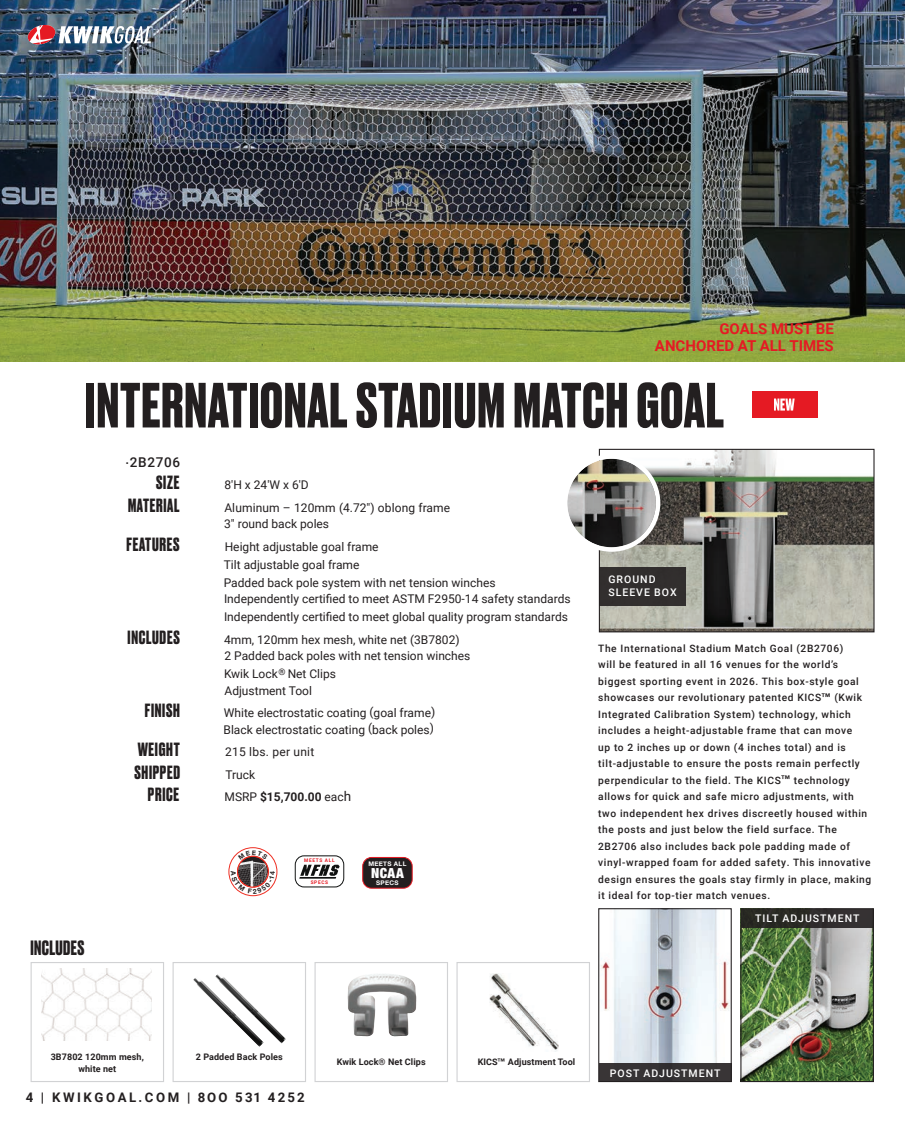
<style>
.page{position:relative;width:905px;height:1134px;background:#fff}
.page>*{position:absolute;margin:0;border:0;box-sizing:border-box;transform-origin:0 0}
.Paragraph_Style_2{font:700 60px "Druk";letter-spacing:.02em;color:#231f20}
.No_Spacing{font:700 19.5px "Druk";letter-spacing:.02em;color:#231f20}
.t1{font:700 18px "Druk";letter-spacing:.04em;color:#231f20}
.t2{font:700 15px "Roboto";color:#e51a23}
.t3{font:900 condensed 13.8px "Helvetica Neue";color:#fff}
.t4{font:500 13.5px "Roboto";letter-spacing:.05em;color:#231f20}
.t5{font:700 13.2px "Roboto";letter-spacing:.19em;color:#231f20}
.t6{font:12px "Roboto";color:#231f20}
.t7{font:700 12px "Roboto";color:#231f20}
.t8{font:12px "Roboto";letter-spacing:.02em;color:#231f20}
.t9{font:500 10.5px "Roboto";letter-spacing:.095em;color:#fff}
.t10{font:500 10.2px/16.5px "Roboto";letter-spacing:.06em;color:#231f20}
.t11{font:700 9px "Roboto";letter-spacing:.01em;color:#231f20}
.t12{font:700 6.3px "Helvetica Neue";letter-spacing:.05em;color:#fff}
.t13{font:700 4.95px "Roboto";letter-spacing:.14em;color:#e51a23}
.s1{font-weight:400}
.s2{font-weight:400;font-size:13.5px}
.s3{font-family:"ITC Avant Garde Std";font-size:9px}
</style>
<div class="page">
<div style="left:363px;top:857px;width:49px;height:31px;background:#231f20;border-radius:9px"></div>
<div style="left:362px;top:857px;width:50px;height:32px;border:1px solid #e51a23;border-radius:9px"></div>
<svg style="left:295px;top:853px;width:48px;height:27px"></svg>
<div style="left:295px;top:856px;width:49px;height:31px;border:1px solid #101211;border-radius:9px"></div>
<svg style="left:299px;top:865px;width:40px;height:14px"></svg>
<svg style="left:229px;top:848px;width:48px;height:48px"></svg>
<div style="left:228px;top:847px;width:49px;height:49px;border:1px solid #ee2e22;border-radius:50%"></div>
<svg style="left:237px;top:856px;width:31px;height:31px"></svg>
<img style="left:238px;top:861px;width:14px;height:6px">
<div style="left:237px;top:856px;width:31px;height:31px;border:1px solid #ee2e22;border-radius:50%"></div>
<div style="left:752px;top:392px;width:65px;height:26px;background:#e51a23"></div>
<svg style="left:774px;top:399px;width:20px;height:12px"></svg>
<div style="left:31px;top:962px;width:133px;height:120px;background:#fff;border:1px solid #d1d2d4"></div>
<img style="left:42px;top:969px;width:110px;height:71px">
<img style="left:0;top:0;width:904px;height:362px">
<svg style="left:314px;top:962px;width:134px;height:120px"></svg>
<img style="left:349px;top:973px;width:31px;height:11px">
<div style="left:172px;top:962px;width:134px;height:120px;background:#fff;border:1px solid #d1d2d4"></div>
<img style="left:193px;top:978px;width:70px;height:69px">
<img style="left:215px;top:974px;width:71px;height:69px">
<img style="left:742px;top:927px;width:129px;height:153px">
<div style="left:740px;top:908px;width:133px;height:174px;border:1px solid #231f20"></div>
<div style="left:741px;top:909px;width:132px;height:18px;background:#2e2c29"></div>
<img style="left:600px;top:910px;width:129px;height:154px">
<div style="left:598px;top:908px;width:133px;height:174px;border:1px solid #231f20"></div>
<div style="left:599px;top:1064px;width:132px;height:18px;background:#363435"></div>
<img style="left:601px;top:451px;width:271px;height:179px">
<div style="left:599px;top:449px;width:275px;height:183px;border:1px solid #231f20"></div>
<div style="left:599px;top:567px;width:87px;height:39px;background:#322e2e"></div>
<img style="left:567px;top:459px;width:88px;height:88px;border-radius:44px">
<div style="left:562px;top:454px;width:98px;height:98px;border:4px solid #fff;border-radius:50%"></div>
<div style="left:456px;top:962px;width:134px;height:120px;background:#fff;border:1px solid #d1d2d4"></div>
<img style="left:489px;top:973px;width:70px;height:78px">
<img style="left:27px;top:24px;width:126px;height:22px">
<svg style="left:238px;top:850px;width:30px;height:10px"></svg>
<svg style="left:231px;top:871px;width:44px;height:23px"></svg>
<p class="t2" style="left:719px;top:318px;width:116px">GOALS MUST BE</p>
<p class="t2" style="left:655px;top:335px;width:180px">ANCHORED AT ALL TIMES</p>
<p class="Paragraph_Style_2" style="left:85px;top:364px;width:640px">INTERNATIONAL STADIUM MATCH GOAL</p>
<p class="t4" style="left:125px;top:452px;width:56px">.2B2706</p>
<p class="t1" style="left:156px;top:470px;width:25px">SIZE</p>
<p class="t6" style="left:224px;top:476px;width:86px">8′H x 24′W x 6′D</p>
<p class="t1" style="left:128px;top:493px;width:53px">MATERIAL</p>
<p class="t6" style="left:224px;top:499px;width:227px">Aluminum – 120mm (4.72″) oblong frame</p>
<p class="t6" style="left:224px;top:515px;width:107px">3″ round back poles</p>
<p class="t1" style="left:126px;top:532px;width:55px">FEATURES</p>
<p class="t6" style="left:225px;top:538px;width:155px">Height adjustable goal frame</p>
<p class="t6" style="left:224px;top:556px;width:137px">Tilt adjustable goal frame</p>
<p class="t6" style="left:224px;top:574px;width:273px">Padded back pole system with net tension winches</p>
<p class="t6" style="left:224px;top:590px;width:348px">Independently certified to meet ASTM F2950-14 safety standards</p>
<p class="t6" style="left:224px;top:608px;width:345px">Independently certified to meet global quality program standards</p>
<p class="t1" style="left:128px;top:625px;width:54px">INCLUDES</p>
<p class="t6" style="left:224px;top:631px;width:237px">4mm, 120mm hex mesh, white net (3B7802)</p>
<p class="t6" style="left:224px;top:647px;width:247px">2 Padded back poles with net tension winches</p>
<p class="t6" style="left:224px;top:665px;width:113px">Kwik Lock<sup>®</sup> Net Clips</p>
<p class="t6" style="left:224px;top:682px;width:89px">Adjustment Tool</p>
<p class="t1" style="left:145px;top:698px;width:37px">FINISH</p>
<p class="t6" style="left:224px;top:704px;width:213px">White electrostatic coating (goal frame)</p>
<p class="t6" style="left:223px;top:721px;width:212px">Black electrostatic coating (back poles)</p>
<p class="t1" style="left:138px;top:737px;width:43px">WEIGHT</p>
<p class="t8" style="left:225px;top:743px;width:91px">215 lbs. per unit</p>
<p class="t1" style="left:134px;top:760px;width:47px">SHIPPED</p>
<p class="t6" style="left:225px;top:766px;width:31px">Truck</p>
<p class="t1" style="left:148px;top:782px;width:33px">PRICE</p>
<p class="t7" style="left:224px;top:788px;width:128px"><span class="s1">MSRP</span> $15,700.00 <span class="s1">eac</span><span class="s2">h</span></p>
<p class="t9" style="left:608px;top:572px;width:49px">GROUND</p>
<p class="t9" style="left:608px;top:585px;width:70px">SLEEVE BOX</p>
<p class="t10" style="left:598px;top:640px;width:274px">The International Stadium Match Goal (2B2706)<br>will be featured in all 16 venues for the world’s biggest sporting event in 2026. This box-style goal showcases our revolutionary patented KICS<span class="s3">™</span> (Kwik Integrated Calibration System) technology, which includes a height-adjustable frame that can move<br>up to 2 inches up or down (4 inches total) and is tilt-adjustable to ensure the posts remain perfectly perpendicular to the field. The KICS<span class="s3">™</span> technology allows for quick and safe micro adjustments, with two independent hex drives discreetly housed within the posts and just below the field surface. The 2B2706 also includes back pole padding made of vinyl-wrapped foam for added safety. This innovative design ensures the goals stay firmly in place, making it ideal for top-tier match venues.</p>
<p class="t9" style="left:755px;top:911px;width:106px">TILT ADJUSTMENT</p>
<p class="t13" style="left:304px;top:857px;width:32px">MEETS ALL</p>
<p class="t13" style="left:311px;top:879px;width:19px">SPECS</p>
<p class="t12" style="left:368px;top:859px;width:40px">MEETS ALL</p>
<p class="t3" style="left:371px;top:862px;width:34px">NCAA</p>
<p class="t12" style="left:376px;top:878px;width:24px">SPECS</p>
<p class="No_Spacing" style="left:31px;top:935px;width:55px">INCLUDES</p>
<p class="t11" style="left:51px;top:1050px;width:95px">3B7802 120mm mesh,</p>
<p class="t11" style="left:78px;top:1062px;width:39px">white net</p>
<p class="t11" style="left:196px;top:1050px;width:88px">2 Padded Back Poles</p>
<p class="t5" style="left:26px;top:1088px;width:280px">4 | KWIKGOAL.COM | 8OO 531 4252</p>
<p class="t11" style="left:337px;top:1056px;width:90px">Kwik Lock® Net Clips</p>
<p class="t11" style="left:477px;top:1056px;width:99px">KICS<sup>™</sup> Adjustment Tool</p>
<p class="t9" style="left:609px;top:1065px;width:112px">POST ADJUSTMENT</p>
</div>
